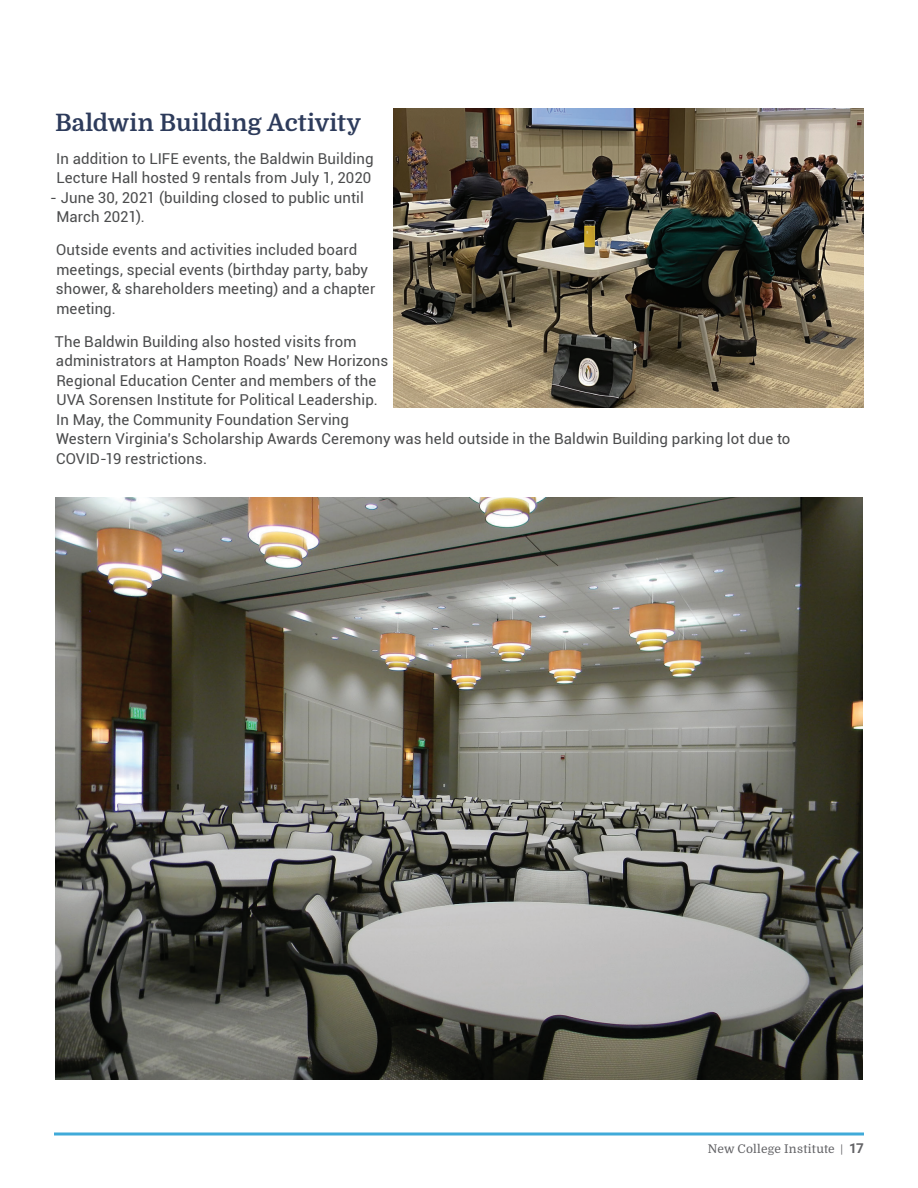
<style>
.page{position:relative;width:918px;height:1188px;background:#fff}
.page>*{position:absolute;margin:0;border:0;box-sizing:border-box;transform-origin:0 0}
.t1{font:700 24px "Domine";letter-spacing:.01em;color:#2d3b5b}
.t2{font:15px/19.5px "Roboto";letter-spacing:.005em;color:#4b4c4d}
.t3{font:12px "Domine";letter-spacing:.01em;color:#636366}
.s1{font-family:"Roboto";font-weight:300}
.s2{font-family:"Roboto";font-weight:700;font-size:13.5px}
</style>
<div class="page">
<svg style="left:54px;top:1132px;width:810px;height:4px;background:#6fbfe2"></svg>
<img style="left:56px;top:498px;width:806px;height:582px">
<img style="left:393px;top:109px;width:471px;height:298px">
<h1 class="t1" style="left:55px;top:109px;width:308px">Baldwin Building Activity</h1>
<p class="t2" style="left:56px;top:148px;width:319px">In addition to LIFE events, the Baldwin Building<br>Lecture Hall hosted 9 rentals from July 1, 2020</p>
<p class="t2" style="left:56px;top:187px;width:309px;text-indent:-6px">- June 30, 2021 (building closed to public until<br>March 2021).</p>
<p class="t2" style="left:56px;top:239px;width:321px">Outside events and activities included board meetings, special events (birthday party, baby shower, &amp; shareholders meeting) and a chapter meeting.</p>
<p class="t2" style="left:55px;top:331px;width:737px">The Baldwin Building also hosted visits from<br>administrators at Hampton Roads’ New Horizons<br>Regional Education Center and members of the<br>UVA Sorensen Institute for Political Leadership.<br>In May, the Community Foundation Serving<br>Western Virginia’s Scholarship Awards Ceremony was held outside in the Baldwin Building parking lot due to COVID-19 restrictions.</p>
<p class="t3" style="left:708px;top:1143px;width:158px">New College Institute <span class="s1">|</span> <span class="s2">17</span></p>
</div>
